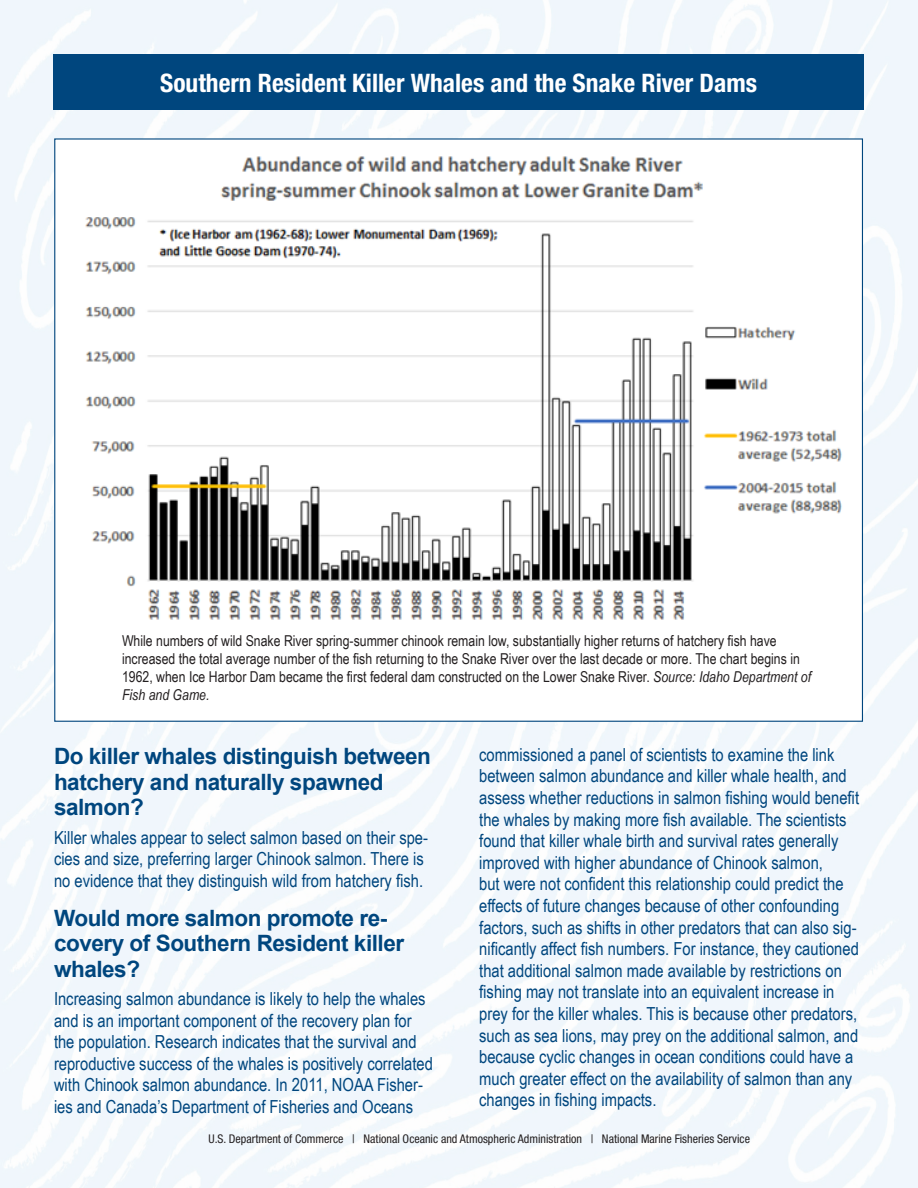
<style>
.page{position:relative;width:918px;height:1188px;background:#fff}
.page>*{position:absolute;margin:0;border:0;box-sizing:border-box;transform-origin:0 0}
.t1{font:700 condensed 25.5px "Helvetica Neue LT Std";color:#fff}
.t2{font:700 22.5px/25.5px "Arial";letter-spacing:-.02em;color:#00467e}
.t3{font:18px/21.6px "Arial Narrow";color:#00467e}
.t4{font:15px/18px "Arial Narrow";color:#231f20}
.t5{font:condensed 12px "Helvetica Neue LT Std";color:#231f20}
.s1{font-style:italic}
</style>
<div class="page">
<img style="left:0;top:0;width:918px;height:1188px">
<div style="left:53px;top:54px;width:811px;height:55px;background:#00467e"></div>
<div style="left:54px;top:138px;width:809px;height:584px;background:#fff;border:1px solid #00467e"></div>
<img style="left:85px;top:156px;width:757px;height:464px">
<p class="t1" style="left:160px;top:68px;width:598px">Southern Resident Killer Whales and the Snake River Dams</p>
<p class="t4" style="left:122px;top:631px;width:691px">While numbers of wild Snake River spring-summer chinook remain low, substantially higher returns of hatchery fish have increased the total average number of the fish returning to the Snake River over the last decade or more. The chart begins in 1962, when Ice Harbor Dam became the first federal dam constructed on the Lower Snake River. <span class="s1">Source: Idaho Department of Fish and Game.</span></p>
<p class="t2" style="left:54px;top:744px;width:378px">Do killer whales distinguish between hatchery and naturally spawned salmon?</p>
<p class="t3" style="left:54px;top:826px;width:376px">Killer whales appear to select salmon based on their spe&shy;cies and size, preferring larger Chinook salmon. There is no evidence that they distinguish wild from hatchery fish.</p>
<p class="t2" style="left:54px;top:906px;width:352px">Would more salmon promote re&shy;covery of Southern Resident killer whales?</p>
<p class="t3" style="left:54px;top:987px;width:381px">Increasing salmon abundance is likely to help the whales and is an important component of the recovery plan for the population. Research indicates that the survival and reproductive success of the whales is positively correlated with Chinook salmon abundance. In 2011, NOAA Fisher&shy;ies and Canada’s Department of Fisheries and Oceans</p>
<p class="t3" style="left:479px;top:743px;width:381px">commissioned a panel of scientists to examine the link between salmon abundance and killer whale health, and assess whether reductions in salmon fishing would benefit the whales by making more fish available. The scientists found that killer whale birth and survival rates generally improved with higher abundance of Chinook salmon,<br>but were not confident this relationship could predict the effects of future changes because of other confounding factors, such as shifts in other predators that can also sig&shy;nificantly affect fish numbers. For instance, they cautioned that additional salmon made available by restrictions on fishing may not translate into an equivalent increase in prey for the killer whales. This is because other predators, such as sea lions, may prey on the additional salmon, and because cyclic changes in ocean conditions could have a much greater effect on the availability of salmon than any changes in fishing impacts.</p>
<p class="t5" style="left:208px;top:1131px;width:543px">U.S. Department of Commerce | National Oceanic and Atmospheric Administration | National Marine Fisheries Service</p>
</div>
